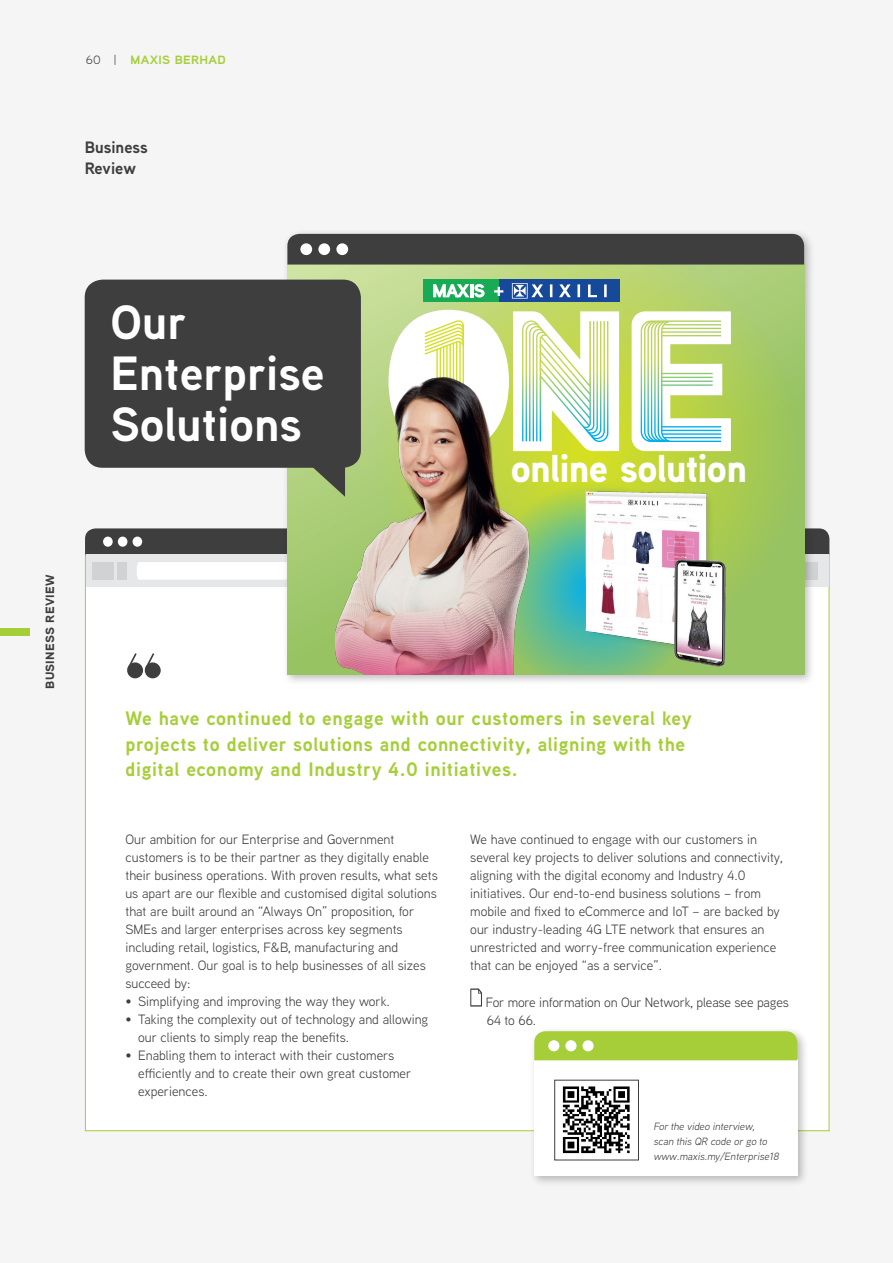
<style>
.page{position:relative;width:893px;height:1263px;background:#f5f5f6}
.page>*{position:absolute;margin:0;border:0;box-sizing:border-box;transform-origin:0 0}
.t1{font:700 48px/51px "Aaux Next";color:#fff}
.t2{font:900 38.85px "Aaux Next";letter-spacing:-.02em;color:#fff}
.t3{font:700 19.5px/25.5px "Aaux Next";letter-spacing:.03em;color:#a6ce39}
.t4{font:700 16.5px "Aaux Next";color:#3e3e3f}
.t5{font:13.5px/18px "Aaux Next";color:#3e3e3f}
.t6{font:700 12px "Aaux Next Wide";letter-spacing:.025em;color:#a6ce39}
.t7{font:900 12px "Aaux Next Wide";letter-spacing:.025em;color:#3e3e3f}
.t8{font:italic 10.5px/15px "Aaux Next";color:#3e3e3f}
.s1{font-weight:400;color:#3e3e3f}
</style>
<div class="page">
<div style="left:0;top:628px;width:29px;height:7px;background:#a6ce39"></div>
<div style="left:85px;top:555px;width:744px;height:576px;background:#fff;border:1px solid #a6ce39"></div>
<div style="left:282px;top:229px;width:533px;height:456px;background:#231f20;opacity:.3"></div>
<svg style="left:375px;top:265px;width:425px;height:45px"></svg>
<div style="left:423px;top:279px;width:76px;height:23px;background:#18aa55"></div>
<div style="left:499px;top:279px;width:120px;height:23px;background:#17499b"></div>
<svg style="left:494px;top:287px;width:9px;height:9px"></svg>
<svg style="left:433px;top:284px;width:52px;height:14px"></svg>
<svg style="left:550px;top:284px;width:2px;height:13px"></svg>
<svg style="left:559px;top:284px;width:12px;height:13px"></svg>
<svg style="left:577px;top:284px;width:3px;height:13px"></svg>
<svg style="left:588px;top:284px;width:9px;height:13px"></svg>
<svg style="left:604px;top:284px;width:3px;height:13px"></svg>
<svg style="left:512px;top:283px;width:31px;height:16px"></svg>
<div style="left:287px;top:234px;width:517px;height:31px;background:#3e3e3f"></div>
<div style="left:85px;top:280px;width:276px;height:188px;background:#3e3e3f;border-radius:18px"></div>
<div style="left:127px;top:662px;width:16px;height:16px;background:#3e3e3f;border-radius:50%"></div>
<div style="left:145px;top:662px;width:16px;height:16px;background:#3e3e3f;border-radius:50%"></div>
<img style="left:85px;top:310px;width:744px;height:364px">
<svg style="left:470px;top:988px;width:12px;height:18px"></svg>
<div style="left:300px;top:243px;width:12px;height:12px;background:#fff;border-radius:50%"></div>
<div style="left:318px;top:243px;width:12px;height:12px;background:#fff;border-radius:50%"></div>
<div style="left:336px;top:243px;width:12px;height:12px;background:#fff;border-radius:50%"></div>
<div style="left:529px;top:1026px;width:280px;height:161px;background:#231f20;opacity:.3"></div>
<div style="left:534px;top:1059px;width:263px;height:116px;background:#fff"></div>
<div style="left:534px;top:1031px;width:263px;height:29px;background:#a6ce39"></div>
<div style="left:548px;top:1040px;width:11px;height:11px;background:#fff;border-radius:50%"></div>
<div style="left:565px;top:1040px;width:12px;height:11px;background:#fff;border-radius:50%"></div>
<div style="left:582px;top:1040px;width:12px;height:11px;background:#fff;border-radius:50%"></div>
<img style="left:562px;top:1086px;width:68px;height:68px">
<p class="t6" style="left:86px;top:51px;width:142px"><span class="s1">60 |</span> MAXIS BERHAD</p>
<p class="t4" style="left:85px;top:136px;width:65px">Business</p>
<p class="t4" style="left:85px;top:157px;width:53px">Review</p>
<p class="t7" style="left:41px;top:689px;width:116px;rotate:-90deg">BUSINESS REVIEW</p>
<p class="t1" style="left:110px;top:295px;width:216px">Our<br>Enterprise</p>
<p class="t1" style="left:110px;top:397px;width:193px">Solutions</p>
<h2 class="t2" style="left:511px;top:441px;width:238px">online solution</h2>
<p class="t3" style="left:126px;top:705px;width:568px">We have continued to engage with our customers in several key projects to deliver solutions and connectivity, aligning with the digital economy and Industry 4.0 initiatives.</p>
<p class="t5" style="left:125px;top:830px;width:314px">Our ambition for our Enterprise and Government customers is to be their partner as they digitally enable their business operations. With proven results, what sets us apart are our flexible and customised digital solutions that are built around an “Always On” proposition, for SMEs and larger enterprises across key segments including retail, logistics, F&amp;B, manufacturing and government. Our goal is to help businesses of all sizes succeed by:</p>
<p class="t5" style="left:125px;top:992px;width:266px">• Simplifying and improving the way they work.</p>
<p class="t5" style="left:138px;top:1010px;width:292px;text-indent:-13px">• Taking the complexity out of technology and allowing our clients to simply reap the benefits.</p>
<p class="t5" style="left:138px;top:1046px;width:275px;text-indent:-13px">• Enabling them to interact with their customers efficiently and to create their own great customer experiences.</p>
<p class="t5" style="left:470px;top:830px;width:314px">We have continued to engage with our customers in several key projects to deliver solutions and connectivity, aligning with the digital economy and Industry 4.0 initiatives. Our end-to-end business solutions – from mobile and fixed to eCommerce and IoT – are backed by our industry-leading 4G LTE network that ensures an unrestricted and worry-free communication experience that can be enjoyed “as a service”.</p>
<p class="t5" style="left:486px;top:992px;width:305px">For more information on Our Network, please see pages<br>64 to 66.</p>
<p class="t8" style="left:653px;top:1119px;width:129px">Forthe video interview, scan this QR code orgo to www.maxis.my/Enterprise18</p>
</div>
